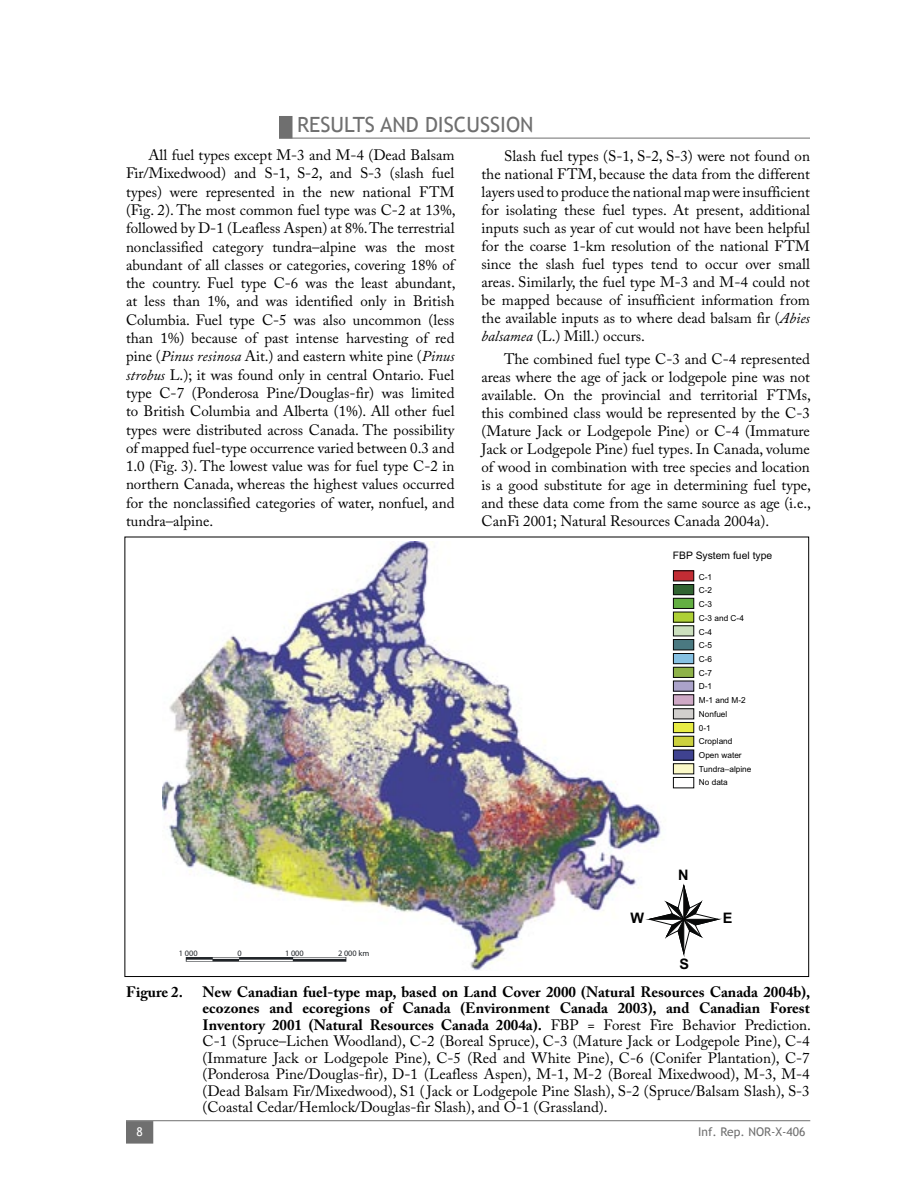
<style>
.page{position:relative;width:918px;height:1188px;background:#fff}
.page>*{position:absolute;margin:0;border:0;box-sizing:border-box;transform-origin:0 0}
._1-Heading{font:21px "Trebuchet MS";color:#6f6f6f}
.Body_normal{font:15px/18.3px "Adobe Caslon Pro";color:#000;text-align:justify}
.Figure_caption{font:15px/16.5px "Adobe Caslon Pro";color:#000;text-align:justify}
.Figure_caption-2{font:700 15px "Adobe Caslon Pro";color:#000}
.t1{font:700 14.55px "Arial";color:#000}
.t2{font:12px "Trebuchet MS";color:#6f6f6f}
.t3{font:12px "Trebuchet MS";color:#fff}
.t4{font:10.35px "Arial";color:#000}
.t5{font:8.25px/13.6px "Arial";color:#000}
.t6{font:8.25px "Myriad";color:#202428}
.s1{font-style:italic}
.s2{font-weight:700}
</style>
<div class="page">
<hr style="left:126px;top:1120px;width:684px;height:1px;background:#6f6f6f">
<div style="left:126px;top:1121px;width:27px;height:23px;background:#6f6f6f"></div>
<div style="left:279px;top:116px;width:13px;height:22px;background:#6f6f6f"></div>
<hr style="left:279px;top:138px;width:531px;height:1px;background:#6f6f6f">
<img style="left:163px;top:542px;width:532px;height:429px">
<svg style="left:641px;top:881px;width:81px;height:80px"></svg>
<svg style="left:186px;top:957px;width:160px;height:5px"></svg>
<div style="left:673px;top:681px;width:21px;height:10px;background:#aba3ca"></div>
<div style="left:673px;top:681px;width:21px;height:10px;border:1px solid #070808"></div>
<div style="left:673px;top:654px;width:21px;height:10px;background:#86c1e3"></div>
<div style="left:673px;top:653px;width:21px;height:11px;border:1px solid #070808"></div>
<div style="left:673px;top:640px;width:21px;height:10px;background:#4a7981"></div>
<div style="left:673px;top:639px;width:21px;height:11px;border:1px solid #070808"></div>
<div style="left:673px;top:750px;width:21px;height:10px;background:#3f4290"></div>
<div style="left:673px;top:750px;width:21px;height:10px;border:1px solid #070808"></div>
<div style="left:673px;top:585px;width:21px;height:10px;background:#306331"></div>
<div style="left:673px;top:584px;width:21px;height:11px;border:1px solid #070808"></div>
<div style="left:673px;top:612px;width:21px;height:10px;background:#aed035"></div>
<div style="left:673px;top:612px;width:21px;height:10px;border:1px solid #070808"></div>
<div style="left:673px;top:709px;width:21px;height:10px;background:#d1cfcd"></div>
<div style="left:673px;top:708px;width:21px;height:11px;border:1px solid #070808"></div>
<div style="left:673px;top:571px;width:21px;height:10px;background:#c22c34"></div>
<div style="left:673px;top:571px;width:21px;height:10px;border:1px solid #070808"></div>
<div style="left:673px;top:695px;width:21px;height:10px;background:#cfa9c6"></div>
<div style="left:673px;top:694px;width:21px;height:11px;border:1px solid #070808"></div>
<div style="left:673px;top:626px;width:21px;height:10px;background:#cce0be"></div>
<div style="left:673px;top:626px;width:21px;height:10px;border:1px solid #070808"></div>
<div style="left:673px;top:722px;width:21px;height:11px;background:#e8ec44"></div>
<div style="left:673px;top:722px;width:21px;height:11px;border:1px solid #070808"></div>
<div style="left:673px;top:764px;width:21px;height:10px;background:#fbf9c7"></div>
<div style="left:673px;top:763px;width:21px;height:11px;border:1px solid #070808"></div>
<div style="left:673px;top:736px;width:21px;height:10px;background:#ccd13e"></div>
<div style="left:673px;top:736px;width:21px;height:11px;border:1px solid #070808"></div>
<div style="left:673px;top:598px;width:21px;height:10px;background:#63af42"></div>
<div style="left:673px;top:598px;width:21px;height:11px;border:1px solid #070808"></div>
<div style="left:673px;top:667px;width:21px;height:10px;background:#8eb248"></div>
<div style="left:673px;top:667px;width:21px;height:11px;border:1px solid #070808"></div>
<div style="left:673px;top:777px;width:21px;height:11px;background:#fff"></div>
<div style="left:673px;top:777px;width:21px;height:11px;border:1px solid #070808"></div>
<p class="_1-Heading" style="left:297px;top:113px;width:238px">RESULTS AND DISCUSSION</p>
<p class="Body_normal" style="left:126px;top:146px;width:331px;text-indent:22px">All fuel types except M-3 and M-4 (Dead Balsam Fir/Mixedwood) and S-1, S-2, and S-3 (slash fuel types) were represented in the new national FTM (Fig. 2). The most common fuel type was C-2 at 13%, followed by D-1 (Leafless Aspen) at 8%. The terrestrial nonclassified category tundra–alpine was the most abundant of all classes or categories, covering 18% of the country. Fuel type C-6 was the least abundant, at less than 1%, and was identified only in British Columbia. Fuel type C-5 was also uncommon (less than 1%) because of past intense harvesting of red pine (<span class="s1">Pinus resinosa</span> Ait.) and eastern white pine (<span class="s1">Pinus strobus</span> L.); it was found only in central Ontario. Fuel type C-7 (Ponderosa Pine/Douglas-fir) was limited to British Columbia and Alberta (1%). All other fuel types were distributed across Canada. The possibility of mapped fuel-type occurrence varied between 0.3 and 1.0 (Fig. 3). The lowest value was for fuel type C-2 in northern Canada, whereas the highest values occurred for the nonclassified categories of water, nonfuel, and tundra–alpine.</p>
<p class="Body_normal" style="left:482px;top:147px;width:330px;text-indent:22px">Slash fuel types (S-1, S-2, S-3) were not found on the national FTM, because the data from the different layers used to produce the national map were insufficient for isolating these fuel types. At present, additional inputs such as year of cut would not have been helpful for the coarse 1-km resolution of the national FTM since the slash fuel types tend to occur over small areas. Similarly, the fuel type M-3 and M-4 could not be mapped because of insufficient information from the available inputs as to where dead balsam fir (<span class="s1">Abies balsamea</span> (L.) Mill.) occurs.</p>
<p class="Body_normal" style="left:482px;top:350px;width:331px;text-indent:22px">The combined fuel type C-3 and C-4 represented areas where the age of jack or lodgepole pine was not available. On the provincial and territorial FTMs, this combined class would be represented by the C-3 (Mature Jack or Lodgepole Pine) or C-4 (Immature Jack or Lodgepole Pine) fuel types. In Canada, volume of wood in combination with tree species and location is a good substitute for age in determining fuel type, and these data come from the same source as age (i.e., CanFi 2001; Natural Resources Canada 2004a).</p>
<p class="t4" style="left:673px;top:548px;width:101px">FBP System fuel type</p>
<p class="t5" style="left:699px;top:570px;width:54px">C-1<br>C-2<br>C-3<br>C-3 and C-4<br>C-4<br>C-5<br>C-6<br>C-7<br>D-1<br>M-1 and M-2<br>Nonfuel<br>0-1<br>Cropland<br>Open water<br>Tundra–alpine<br>No data</p>
<p class="t1" style="left:678px;top:866px;width:12px">N</p>
<p class="t6" style="left:179px;top:949px;width:20px">1 000</p>
<p class="t6" style="left:237px;top:949px;width:6px">0</p>
<p class="t6" style="left:285px;top:949px;width:20px">1 000</p>
<p class="t6" style="left:338px;top:949px;width:33px">2 000 km</p>
<p class="t1" style="left:630px;top:909px;width:15px">W</p>
<p class="t1" style="left:723px;top:909px;width:11px">E</p>
<p class="t1" style="left:679px;top:955px;width:11px">S</p>
<p class="Figure_caption-2" style="left:126px;top:983px;width:58px">Figure 2.</p>
<p class="Figure_caption" style="left:202px;top:983px;width:610px"><span class="s2">New Canadian fuel-type map, based on Land Cover 2000 (Natural Resources Canada 2004b), ecozones and ecoregions of Canada (Environment Canada 2003), and Canadian Forest Inventory 2001 (Natural Resources Canada 2004a).</span> FBP = Forest Fire Behavior Prediction.<br>C-1 (Spruce–Lichen Woodland), C-2 (Boreal Spruce), C-3 (Mature Jack or Lodgepole Pine), C-4 (Immature Jack or Lodgepole Pine), C-5 (Red and White Pine), C-6 (Conifer Plantation), C-7 (Ponderosa Pine/Douglas-fir), D-1 (Leafless Aspen), M-1, M-2 (Boreal Mixedwood), M-3, M-4 (Dead Balsam Fir/Mixedwood), S1 ( Jack or Lodgepole Pine Slash), S-2 (Spruce/Balsam Slash), S-3 (Coastal Cedar/Hemlock/Douglas-fir Slash), and O-1 (Grassland).</p>
<p class="t3" style="left:136px;top:1125px;width:8px">8</p>
<p class="t2" style="left:698px;top:1125px;width:109px">Inf. Rep. NOR-X-406</p>
</div>
